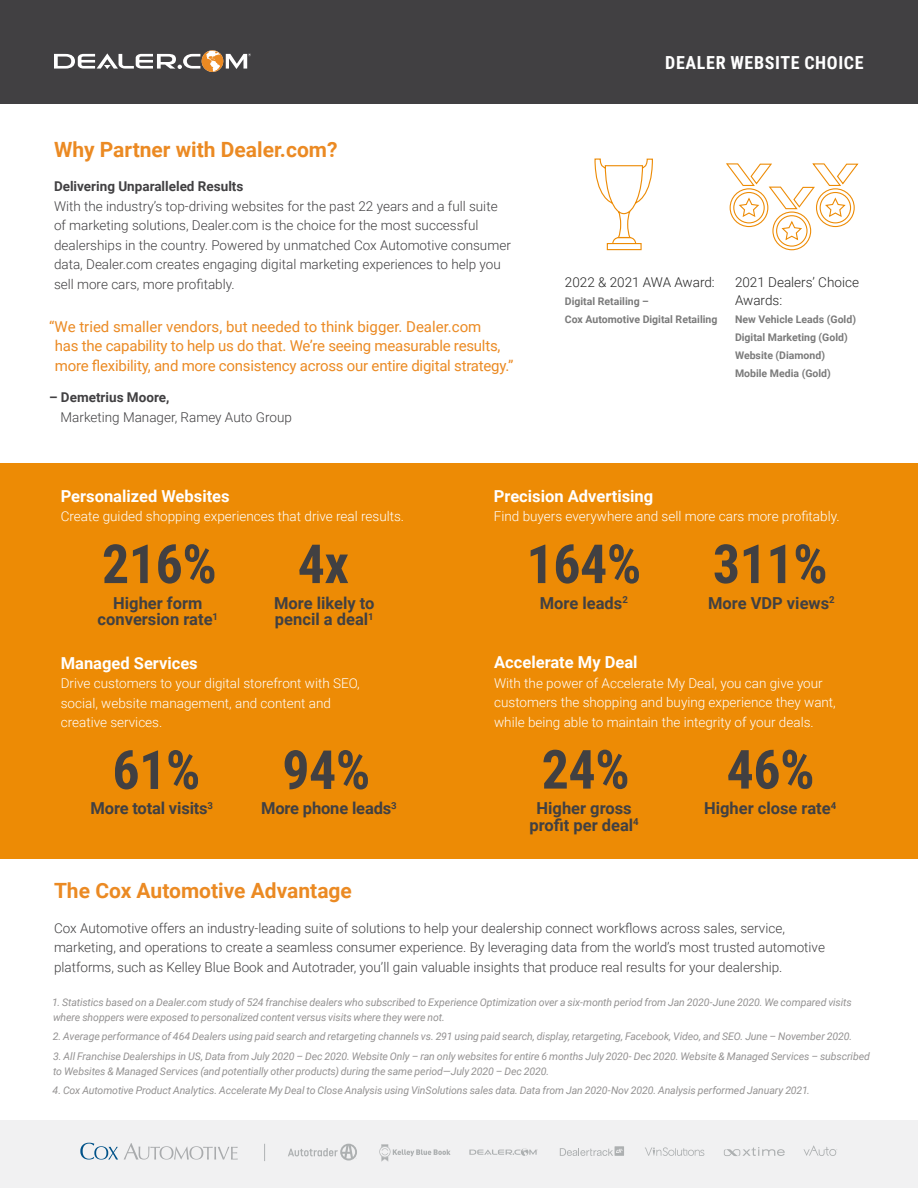
<style>
.page{position:relative;width:918px;height:1188px;background:#fff}
.page>*{position:absolute;margin:0;border:0;box-sizing:border-box;transform-origin:0 0}
.t1{font:700 54px "Roboto Condensed";letter-spacing:-.01em;color:#414042}
.t2{font:700 21px "Roboto";color:#eb8a23}
.t3{font:700 18px "Roboto Condensed";letter-spacing:.035em;color:#fff}
.t4{font:700 16.5px/16.5px "Roboto";color:#414042;text-align:center}
.t5{font:700 16.5px "Roboto";color:#fff}
.t6{font:15px/19.5px "Roboto";letter-spacing:-.015em;color:#eb8a23}
.t7{font:300 13.5px/19.5px "Roboto";color:#414042}
.t8{font:300 13.5px/19.5px "Roboto";color:#fff}
.t9{font:700 13.5px "Roboto";color:#414042}
.t10{font:300 13.5px/18px "Roboto";color:#262626}
.t11{font:italic 10.5px/15px "Roboto";letter-spacing:-.01em;color:#949292}
.t12{font:700 10.5px/18px "Roboto";color:#7b7b7b}
</style>
<div class="page">
<div style="left:0;top:1120px;width:918px;height:68px;background:#f1f1f2"></div>
<svg style="left:469px;top:1148px;width:69px;height:8px"></svg>
<svg style="left:645px;top:1147px;width:59px;height:9px"></svg>
<svg style="left:724px;top:1147px;width:61px;height:9px"></svg>
<svg style="left:264px;top:1144px;width:1px;height:17px"></svg>
<svg style="left:379px;top:1144px;width:72px;height:18px"></svg>
<svg style="left:288px;top:1144px;width:69px;height:17px"></svg>
<svg style="left:80px;top:1143px;width:38px;height:17px"></svg>
<svg style="left:124px;top:1143px;width:114px;height:17px"></svg>
<svg style="left:560px;top:1146px;width:64px;height:10px"></svg>
<svg style="left:803px;top:1145px;width:34px;height:11px"></svg>
<div style="left:0;top:0;width:918px;height:104px;background:#414042"></div>
<svg style="left:54px;top:50px;width:197px;height:22px"></svg>
<div style="left:0;top:464px;width:918px;height:395px;background:#ed8b05"></div>
<svg style="left:726px;top:163px;width:133px;height:88px"></svg>
<svg style="left:594px;top:158px;width:59px;height:93px"></svg>
<h2 class="t2" style="left:54px;top:135px;width:285px">Why Partner with Dealer.com?</h2>
<p class="t9" style="left:54px;top:177px;width:191px">Delivering Unparalleled Results</p>
<p class="t7" style="left:54px;top:196px;width:458px">With the industry’s top-driving websites for the past 22 years and a full suite of marketing solutions, Dealer.com is the choice for the most successful dealerships in the country. Powered by unmatched Cox Automotive consumer data, Dealer.com creates engaging digital marketing experiences to help you sell more cars, more profitably.</p>
<h3 class="t6" style="left:55px;top:316px;width:460px;text-indent:-5px">“We tried smaller vendors, but needed to think bigger. Dealer.com<br>has the capability to help us do that. We’re seeing measurable results, more flexibility, and more consistency across our entire digital strategy.”</h3>
<p class="t9" style="left:49px;top:388px;width:122px">– Demetrius Moore,</p>
<p class="t7" style="left:61px;top:407px;width:233px">Marketing Manager, Ramey Auto Group</p>
<h3 class="t3" style="left:665px;top:50px;width:200px">DEALER WEBSITE CHOICE</h3>
<p class="t10" style="left:565px;top:273px;width:151px">2022 &amp; 2021 AWA Award:</p>
<p class="t12" style="left:565px;top:292px;width:154px">Digital Retailing –<br>Cox Automotive Digital Retailing</p>
<p class="t10" style="left:735px;top:273px;width:125px">2021 Dealers’ Choice<br>Awards:</p>
<p class="t12" style="left:735px;top:310px;width:123px">New Vehicle Leads (Gold)<br>Digital Marketing (Gold)<br>Website (Diamond)<br>Mobile Media (Gold)</p>
<h3 class="t5" style="left:61px;top:484px;width:170px">Personalized Websites</h3>
<p class="t8" style="left:61px;top:506px;width:345px">Create guided shopping experiences that drive real results.</p>
<h3 class="t5" style="left:494px;top:484px;width:161px">Precision Advertising</h3>
<p class="t8" style="left:494px;top:506px;width:347px">Find buyers everywhere and sell more cars more profitably.</p>
<h1 class="t1" style="left:102px;top:526px;width:116px">216%</h1>
<h1 class="t1" style="left:298px;top:526px;width:53px">4x</h1>
<h1 class="t1" style="left:526px;top:526px;width:116px">164%</h1>
<h1 class="t1" style="left:713px;top:526px;width:116px">311%</h1>
<h3 class="t4" style="left:98px;top:594px;width:122px">Higher form conversion rate<sup>1</sup></h3>
<h3 class="t4" style="left:274px;top:594px;width:102px;text-align:left">More likely to pencil a deal<sup>1</sup></h3>
<h3 class="t4" style="left:540px;top:594px;width:90px">More leads<sup>2</sup></h3>
<h3 class="t4" style="left:708px;top:594px;width:128px">More VDP views<sup>2</sup></h3>
<h3 class="t5" style="left:61px;top:651px;width:139px">Managed Services</h3>
<p class="t8" style="left:61px;top:673px;width:301px">Drive customers to your digital storefront with SEO, social, website management, and content and creative services.</p>
<h3 class="t5" style="left:494px;top:651px;width:145px">Accelerate My Deal</h3>
<p class="t8" style="left:494px;top:673px;width:343px">With the power of Accelerate My Deal, you can give your customers the shopping and buying experience they want, while being able to maintain the integrity of your deals.</p>
<h1 class="t1" style="left:112px;top:732px;width:90px">61%</h1>
<h1 class="t1" style="left:282px;top:732px;width:90px">94%</h1>
<h1 class="t1" style="left:542px;top:732px;width:90px">24%</h1>
<h1 class="t1" style="left:727px;top:732px;width:90px">46%</h1>
<h3 class="t4" style="left:91px;top:800px;width:124px">More total visits<sup>3</sup></h3>
<h3 class="t4" style="left:261px;top:800px;width:137px">More phone leads<sup>3</sup></h3>
<h3 class="t4" style="left:529px;top:799px;width:111px">Higher gross profit per deal<sup>4</sup></h3>
<h3 class="t4" style="left:704px;top:799px;width:134px">Higher close rate<sup>4</sup></h3>
<h2 class="t2" style="left:54px;top:876px;width:299px">The Cox Automotive Advantage</h2>
<p class="t7" style="left:54px;top:918px;width:772px">Cox Automotive offers an industry-leading suite of solutions to help your dealership connect workflows across sales, service, marketing, and operations to create a seamless consumer experience. By leveraging data from the world’s most trusted automotive platforms, such as Kelley Blue Book and Autotrader, you’ll gain valuable insights that produce real results for your dealership.</p>
<p class="t11" style="left:52px;top:994px;width:801px">1. Statistics based on a Dealer.com study of 524 franchise dealers who subscribed to Experience Optimization over a six-month period from Jan 2020-June 2020. We compared visits where shoppers were exposed to personalized content versus visits where they were not.</p>
<p class="t11" style="left:53px;top:1029px;width:801px">2. Average performance of 464 Dealers using paid search and retargeting channels vs. 291 using paid search, display, retargeting, Facebook, Video, and SEO. June – November 2020.</p>
<p class="t11" style="left:53px;top:1048px;width:818px">3. All Franchise Dealerships in US, Data from July 2020 – Dec 2020. Website Only – ran only websites for entire 6 months July 2020- Dec 2020. Website &amp; Managed Services – subscribed to Websites &amp; Managed Services (and potentially other products) during the same period—July 2020 – Dec 2020.</p>
<p class="t11" style="left:53px;top:1083px;width:759px">4. Cox Automotive Product Analytics. Accelerate My Deal to Close Analysis using VinSolutions sales data. Data from Jan 2020-Nov 2020. Analysis performed January 2021.</p>
</div>
